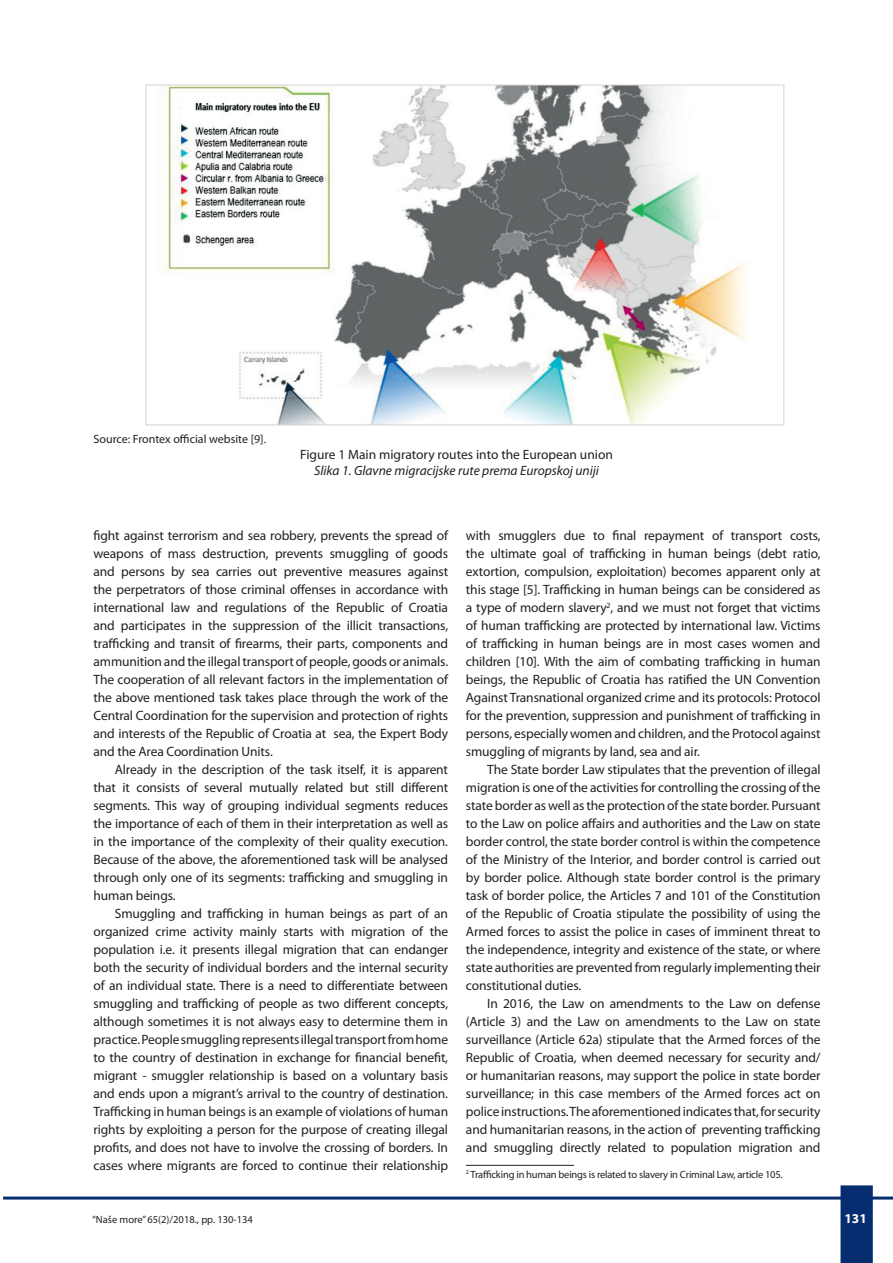
<style>
.page{position:relative;width:893px;height:1263px;background:#fff}
.page>*{position:absolute;margin:0;border:0;box-sizing:border-box;transform-origin:0 0}
.t1{font:13.5px/18px "Myriad Pro";letter-spacing:-.01em;color:#231f20;text-align:justify}
.t2{font:italic 13.5px "Myriad Pro";color:#231f20}
.t3{font:700 13.5px "Myriad Pro";color:#fff}
.t4{font:12px "Myriad Pro";color:#231f20}
.t5{font:10.5px "Myriad Pro";letter-spacing:-.02em;color:#231f20}
.t6{font:10.5px "Myriad Pro";color:#231f20}
</style>
<div class="page">
<svg style="left:840px;top:1185px;width:33px;height:78px;background:#0b3272"></svg>
<hr style="left:3px;top:1196px;width:890px;height:3px;background:#052d6f">
<hr style="left:466px;top:1165px;width:108px;height:1px;background:#231f20">
<img style="left:157px;top:87px;width:590px;height:336px">
<p class="t4" style="left:94px;top:431px;width:174px">Source: Frontex official website [9].</p>
<p class="t1" style="left:300px;top:445px;width:314px">Figure 1 Main migratory routes into the European union</p>
<p class="t2" style="left:314px;top:462px;width:286px">Slika 1. Glavne migracijske rute prema Europskoj uniji</p>
<p class="t1" style="left:94px;top:526px;width:356px">fight against terrorism and sea robbery, prevents the spread of weapons of mass destruction, prevents smuggling of goods and persons by sea carries out preventive measures against the perpetrators of those criminal offenses in accordance with international law and regulations of the Republic of Croatia and participates in the suppression of the illicit transactions, trafficking and transit of firearms, their parts, components and ammunition and the illegal transport of people, goods or animals.<br>The cooperation of all relevant factors in the implementation of the above mentioned task takes place through the work of the Central Coordination for the supervision and protection of rights and interests of the Republic of Croatia at sea, the Expert Body and the Area Coordination Units.</p>
<p class="t1" style="left:94px;top:760px;width:356px;text-indent:21px">Already in the description of the task itself, it is apparent that it consists of several mutually related but still different segments. This way of grouping individual segments reduces the importance of each of them in their interpretation as well as in the importance of the complexity of their quality execution.<br>Because of the above, the aforementioned task will be analysed through only one of its segments: trafficking and smuggling in human beings.</p>
<p class="t1" style="left:94px;top:904px;width:356px;text-indent:21px">Smuggling and trafficking in human beings as part of an organized crime activity mainly starts with migration of the population i.e. it presents illegal migration that can endanger both the security of individual borders and the internal security of an individual state. There is a need to differentiate between smuggling and trafficking of people as two different concepts, although sometimes it is not always easy to determine them in practice. People smuggling represents illegal transport from home to the country of destination in exchange for financial benefit, migrant - smuggler relationship is based on a voluntary basis and ends upon a migrant’s arrival to the country of destination.<br>Trafficking in human beings is an example of violations of human rights by exploiting a person for the purpose of creating illegal profits, and does not have to involve the crossing of borders. In cases where migrants are forced to continue their relationship</p>
<p class="t1" style="left:466px;top:526px;width:356px">with smugglers due to final repayment of transport costs, the ultimate goal of trafficking in human beings (debt ratio, extortion, compulsion, exploitation) becomes apparent only at this stage [5]. Trafficking in human beings can be considered as a type of modern slavery<sup>2</sup>, and we must not forget that victims of human trafficking are protected by international law. Victims of trafficking in human beings are in most cases women and children [10]. With the aim of combating trafficking in human beings, the Republic of Croatia has ratified the UN Convention Against Transnational organized crime and its protocols: Protocol for the prevention, suppression and punishment of trafficking in persons, especially women and children, and the Protocol against smuggling of migrants by land, sea and air.</p>
<p class="t1" style="left:466px;top:760px;width:356px;text-indent:21px">The State border Law stipulates that the prevention of illegal migration is one of the activities for controlling the crossing of the state border as well as the protection of the state border. Pursuant to the Law on police affairs and authorities and the Law on state border control, the state border control is within the competence of the Ministry of the Interior, and border control is carried out by border police. Although state border control is the primary task of border police, the Articles 7 and 101 of the Constitution of the Republic of Croatia stipulate the possibility of using the Armed forces to assist the police in cases of imminent threat to the independence, integrity and existence of the state, or where state authorities are prevented from regularly implementing their constitutional duties.</p>
<p class="t1" style="left:466px;top:994px;width:356px;text-indent:21px">In 2016, the Law on amendments to the Law on defense (Article 3) and the Law on amendments to the Law on state surveillance (Article 62a) stipulate that the Armed forces of the Republic of Croatia, when deemed necessary for security and/ or humanitarian reasons, may support the police in state border surveillance; in this case members of the Armed forces act on police instructions. The aforementioned indicates that, for security and humanitarian reasons, in the action of preventing trafficking and smuggling directly related to population migration and</p>
<p class="t5" style="left:466px;top:1168px;width:318px"><sup>2</sup> Trafficking in human beings is related to slavery in Criminal Law, article 105.</p>
<p class="t6" style="left:92px;top:1213px;width:162px">“Naše more” 65(2)/2018., pp. 130-134</p>
<p class="t3" style="left:844px;top:1210px;width:24px">131</p>
</div>
